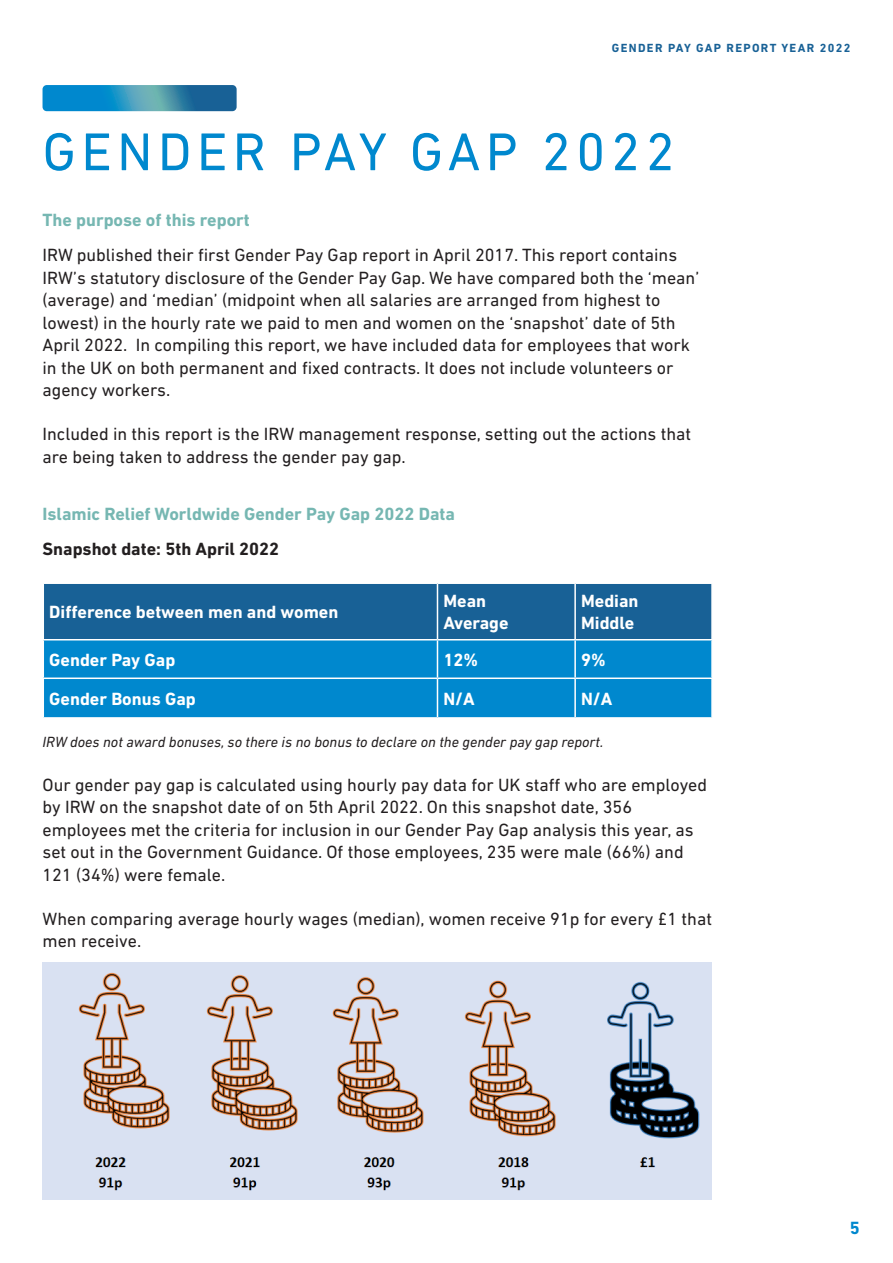
<style>
.page{position:relative;width:893px;height:1263px;background:#fff}
.page>*{position:absolute;margin:0;border:0;box-sizing:border-box;transform-origin:0 0}
.Heading_1{font:54px "DIN Next LT Pro";letter-spacing:.1em;color:#0088ce}
.t1{font:18px/22.5px "DIN Next LT Pro";color:#231f20}
.t2{font:700 18px "DIN Next LT Pro";color:#fff}
.t3{font:700 18px "DIN Next LT Pro";color:#76b7b2}
.t4{font:700 18px "DIN Next LT Pro";color:#231f20}
.t5{font:700 18px "DIN Next LT Pro";color:#0088ce}
.t6{font:italic 15px "DIN Next LT Pro";color:#231f20}
.t7{font:700 12px "DIN Next LT Pro";letter-spacing:.11em;color:#186196}
</style>
<div class="page">
<div style="left:44px;top:584px;width:667px;height:55px;background:#186196"></div>
<div style="left:44px;top:640px;width:667px;height:77px;background:#0088ce"></div>
<hr style="left:437px;top:584px;width:1px;height:55px;background:#fff">
<hr style="left:574px;top:584px;width:2px;height:55px;background:#fff">
<hr style="left:437px;top:640px;width:1px;height:37px;background:#fff">
<hr style="left:574px;top:640px;width:2px;height:37px;background:#fff">
<hr style="left:43px;top:677px;width:394px;height:2px;background:#fff">
<hr style="left:437px;top:677px;width:138px;height:2px;background:#fff">
<hr style="left:437px;top:679px;width:1px;height:38px;background:#fff">
<hr style="left:575px;top:677px;width:138px;height:2px;background:#fff">
<hr style="left:574px;top:679px;width:2px;height:38px;background:#fff">
<img style="left:43px;top:962px;width:668px;height:237px">
<svg style="left:43px;top:85px;width:194px;height:26px;background:#2487b6"></svg>
<p class="t7" style="left:612px;top:40px;width:240px">GENDER PAY GAP REPORT YEAR 2022</p>
<p class="Heading_1" style="left:43px;top:121px;width:634px">GENDER PAY GAP 2022</p>
<p class="t3" style="left:43px;top:209px;width:209px">The purpose of this report</p>
<p class="t1" style="left:43px;top:244px;width:658px">IRW published their first Gender Pay Gap report in April 2017. This report contains IRW’s statutory disclosure of the Gender Pay Gap. We have compared both the ‘mean’ (average) and ‘median’ (midpoint when all salaries are arranged from highest to lowest) in the hourly rate we paid to men and women on the ‘snapshot’ date of 5th April 2022. In compiling this report, we have included data for employees that work in the UK on both permanent and fixed contracts. It does not include volunteers or agency workers.</p>
<p class="t1" style="left:43px;top:423px;width:650px">Included in this report is the IRW management response, setting out the actions that are being taken to address the gender pay gap.</p>
<p class="t3" style="left:43px;top:503px;width:414px">Islamic Relief Worldwide Gender Pay Gap 2022 Data</p>
<p class="t4" style="left:43px;top:538px;width:238px">Snapshot date: 5th April 2022</p>
<p class="t2" style="left:49px;top:602px;width:291px">Difference between men and women</p>
<p class="t2" style="left:443px;top:591px;width:44px">Mean</p>
<p class="t2" style="left:443px;top:612px;width:67px">Average</p>
<p class="t2" style="left:581px;top:591px;width:59px">Median</p>
<p class="t2" style="left:581px;top:612px;width:55px">Middle</p>
<p class="t2" style="left:49px;top:649px;width:127px">Gender Pay Gap</p>
<p class="t2" style="left:443px;top:649px;width:36px">12%</p>
<p class="t2" style="left:581px;top:649px;width:26px">9%</p>
<p class="t2" style="left:49px;top:688px;width:148px">Gender Bonus Gap</p>
<p class="t2" style="left:443px;top:688px;width:33px">N/A</p>
<p class="t2" style="left:581px;top:688px;width:33px">N/A</p>
<p class="t6" style="left:43px;top:733px;width:562px">IRW does not award bonuses, so there is no bonus to declare on the gender pay gap report.</p>
<p class="t1" style="left:43px;top:773px;width:666px">Our gender pay gap is calculated using hourly pay data for UK staff who are employed by IRW on the snapshot date of on 5th April 2022. On this snapshot date, 356 employees met the criteria for inclusion in our Gender Pay Gap analysis this year, as set out in the Government Guidance. Of those employees, 235 were male (66%) and 121 (34%) were female.</p>
<p class="t1" style="left:43px;top:907px;width:671px">When comparing average hourly wages (median), women receive 91p for every £1 that men receive.</p>
<p class="t5" style="left:850px;top:1217px;width:12px">5</p>
</div>
